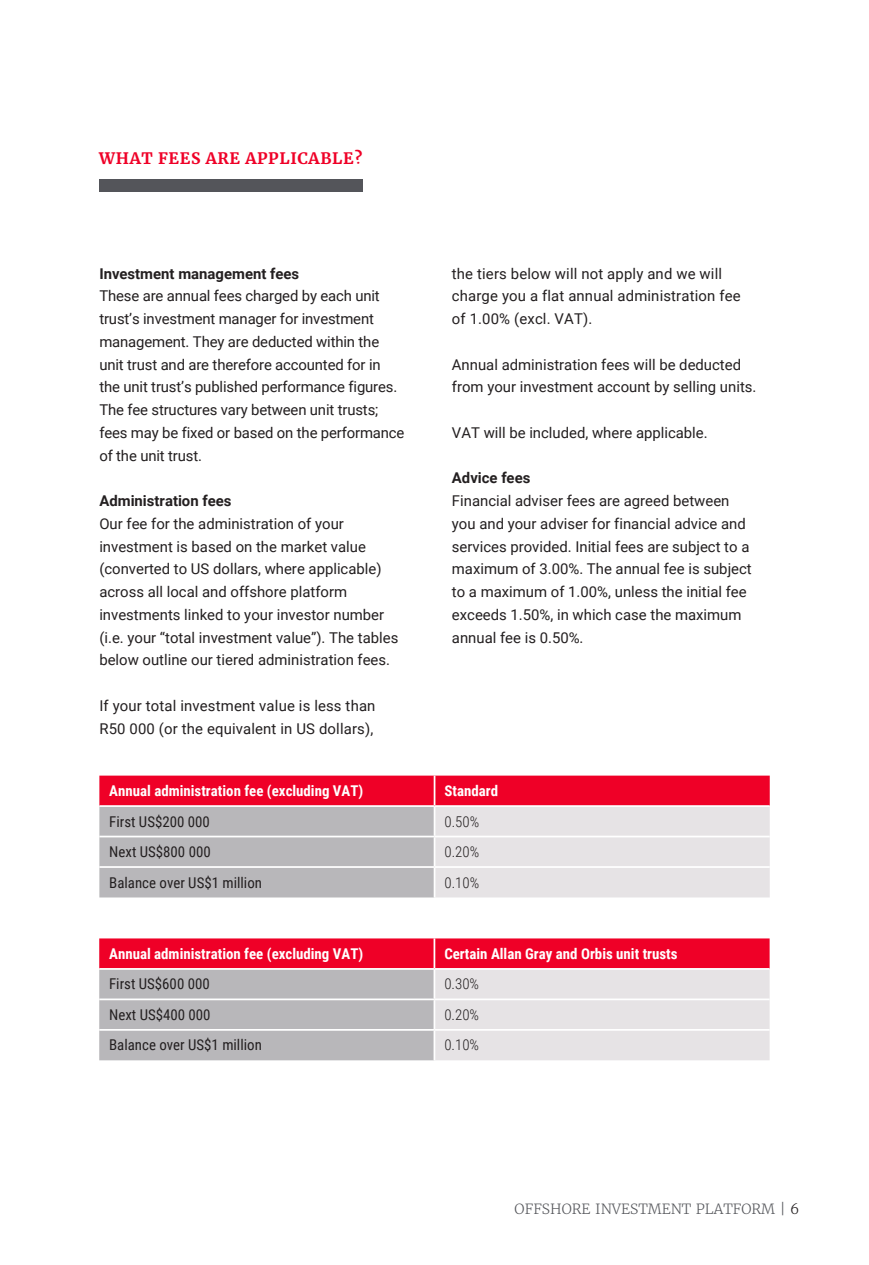
<style>
.page{position:relative;width:869px;height:1265px;background:#fff}
.page>*{position:absolute;margin:0;border:0;box-sizing:border-box;transform-origin:0 0}
.Pull_quote{font:700 15.75px "Merriweather";letter-spacing:.04em;color:#ef0027}
.Pull_quote-2{font:14.88px/22.8px "Roboto";color:#231f20}
.Pull_quote-3{font:700 14.88px "Roboto Condensed";color:#fff}
.Pull_quote-4{font:14.88px "Roboto Condensed";color:#231f20}
.Pull_quote-5{font:300 14.88px "Roboto Condensed";color:#231f20}
.t1{font:300 14px "Merriweather";color:#54555a}
.s1{font-weight:700}
.s2{color:#231f20}
</style>
<div class="page">
<svg style="left:99px;top:776px;width:670px;height:121px;background:#d79aa5"></svg>
<hr style="left:433px;top:776px;width:2px;height:29px;background:#fff">
<hr style="left:99px;top:805px;width:335px;height:2px;background:#fff">
<hr style="left:434px;top:805px;width:335px;height:2px;background:#fff">
<hr style="left:433px;top:807px;width:2px;height:29px;background:#fff">
<hr style="left:99px;top:836px;width:335px;height:1px;background:#fff">
<hr style="left:434px;top:836px;width:335px;height:1px;background:#fff">
<hr style="left:433px;top:837px;width:2px;height:29px;background:#fff">
<hr style="left:99px;top:866px;width:335px;height:2px;background:#fff">
<hr style="left:434px;top:866px;width:335px;height:2px;background:#fff">
<hr style="left:433px;top:868px;width:2px;height:29px;background:#fff">
<svg style="left:99px;top:938px;width:670px;height:122px;background:#d799a4"></svg>
<hr style="left:433px;top:938px;width:2px;height:30px;background:#fff">
<hr style="left:99px;top:968px;width:335px;height:2px;background:#fff">
<hr style="left:434px;top:968px;width:335px;height:2px;background:#fff">
<hr style="left:433px;top:970px;width:2px;height:28px;background:#fff">
<hr style="left:99px;top:998px;width:335px;height:2px;background:#fff">
<hr style="left:434px;top:998px;width:335px;height:2px;background:#fff">
<hr style="left:433px;top:1000px;width:2px;height:29px;background:#fff">
<hr style="left:99px;top:1029px;width:335px;height:2px;background:#fff">
<hr style="left:434px;top:1029px;width:335px;height:2px;background:#fff">
<hr style="left:433px;top:1031px;width:2px;height:29px;background:#fff">
<div style="left:99px;top:180px;width:263px;height:12px;background:#54555a"></div>
<p class="Pull_quote" style="left:99px;top:149px;width:264px">WHAT FEES ARE APPLICABLE?</p>
<p class="Pull_quote-2" style="left:99px;top:261px;width:306px"><span class="s1">Investment management fees<br></span>These are annual fees charged by each unit trust’s investment manager for investment management. They are deducted within the unit trust and are therefore accounted for in the unit trust’s published performance figures.<br>The fee structures vary between unit trusts; fees may be fixed or based on the performance of the unit trust.</p>
<p class="Pull_quote-2" style="left:99px;top:489px;width:300px"><span class="s1">Administration fees<br></span>Our fee for the administration of your investment is based on the market value (converted to US dollars, where applicable) across all local and offshore platform investments linked to your investor number (i.e. your “total investment value”). The tables below outline our tiered administration fees.</p>
<p class="Pull_quote-2" style="left:99px;top:694px;width:277px">If your total investment value is less than<br>R50 000 (or the equivalent in US dollars),</p>
<p class="Pull_quote-2" style="left:451px;top:261px;width:290px">the tiers below will not apply and we will charge you a flat annual administration fee of 1.00% (excl. VAT).</p>
<p class="Pull_quote-2" style="left:451px;top:352px;width:306px">Annual administration fees will be deducted from your investment account by selling units.</p>
<p class="Pull_quote-2" style="left:451px;top:421px;width:257px">VAT will be included, where applicable.</p>
<p class="Pull_quote-2" style="left:451px;top:466px;width:301px"><span class="s1">Advice fees<br></span>Financial adviser fees are agreed between you and your adviser for financial advice and services provided. Initial fees are subject to a maximum of 3.00%. The annual fee is subject to a maximum of 1.00%, unless the initial fee exceeds 1.50%, in which case the maximum annual fee is 0.50%.</p>
<p class="Pull_quote-3" style="left:109px;top:780px;width:255px">Annual administration fee (excluding VAT)</p>
<p class="Pull_quote-3" style="left:444px;top:780px;width:55px">Standard</p>
<p class="Pull_quote-4" style="left:109px;top:811px;width:102px">First US$200 000</p>
<p class="Pull_quote-5" style="left:444px;top:811px;width:36px">0.50%</p>
<p class="Pull_quote-4" style="left:109px;top:841px;width:103px">Next US$800 000</p>
<p class="Pull_quote-5" style="left:444px;top:841px;width:36px">0.20%</p>
<p class="Pull_quote-4" style="left:109px;top:872px;width:154px">Balance over US$1 million</p>
<p class="Pull_quote-5" style="left:444px;top:872px;width:36px">0.10%</p>
<p class="Pull_quote-3" style="left:109px;top:943px;width:255px">Annual administration fee (excluding VAT)</p>
<p class="Pull_quote-3" style="left:444px;top:943px;width:235px">Certain Allan Gray and Orbis unit trusts</p>
<p class="Pull_quote-4" style="left:109px;top:974px;width:102px">First US$600 000</p>
<p class="Pull_quote-5" style="left:444px;top:974px;width:36px">0.30%</p>
<p class="Pull_quote-4" style="left:109px;top:1004px;width:103px">Next US$400 000</p>
<p class="Pull_quote-5" style="left:444px;top:1004px;width:36px">0.20%</p>
<p class="Pull_quote-4" style="left:109px;top:1035px;width:154px">Balance over US$1 million</p>
<p class="Pull_quote-5" style="left:444px;top:1035px;width:36px">0.10%</p>
<p class="t1" style="left:514px;top:1201px;width:286px">OFFSHORE INVESTMENT PLATFORM | <span class="s2">6</span></p>
</div>
